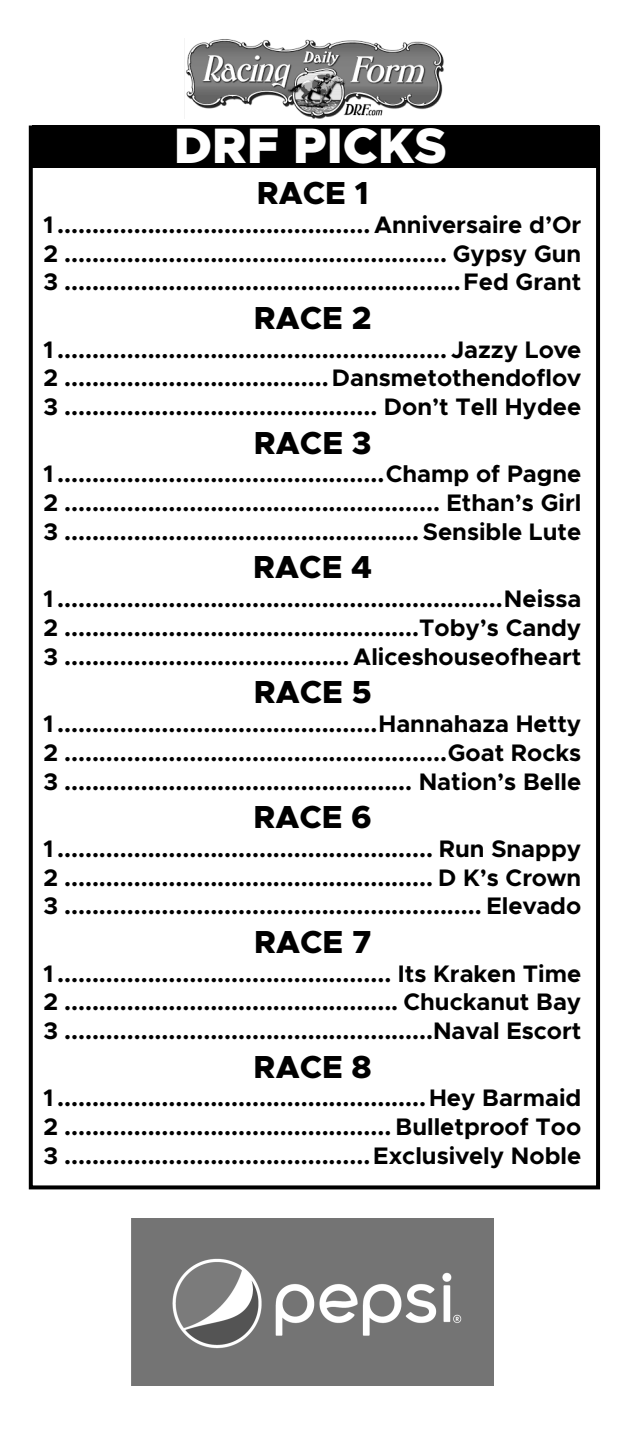
<style>
.page{position:relative;width:630px;height:1440px;background:#fff}
.page>*{position:absolute;margin:0;border:0;box-sizing:border-box;transform-origin:0 0}
.t1{font:900 50px "Metropolis";color:#fff}
.t2{font:800 32px "Metropolis";color:#000}
.t3{font:700 24px/28.8px "Metropolis";color:#000;text-align:justify}
</style>
<div class="page">
<div style="left:29px;top:126px;width:571px;height:1063px;border:4px solid #000"></div>
<div style="left:32px;top:126px;width:567px;height:42px;background:#000"></div>
<img style="left:186px;top:39px;width:258px;height:79px">
<img style="left:132px;top:1218px;width:362px;height:167px">
<h1 class="t1" style="left:174px;top:114px;width:274px">DRF PICKS</h1>
<h2 class="t2" style="left:257px;top:173px;width:113px">RACE 1</h2>
<p class="t3" style="left:43px;top:210px;width:540px">1 ............................................. Anniversaire d’Or 2 ....................................................... Gypsy Gun 3 .........................................................Fed Grant</p>
<h2 class="t2" style="left:254px;top:297px;width:119px">RACE 2</h2>
<p class="t3" style="left:43px;top:335px;width:540px">1 ........................................................ Jazzy Love 2 ......................................Dansmetothendoflov 3 ............................................. Don’t Tell Hydee</p>
<h2 class="t2" style="left:254px;top:422px;width:119px">RACE 3</h2>
<p class="t3" style="left:43px;top:460px;width:540px">1 ...............................................Champ of Pagne 2 ...................................................... Ethan’s Girl 3 ................................................... Sensible Lute</p>
<h2 class="t2" style="left:253px;top:547px;width:120px">RACE 4</h2>
<p class="t3" style="left:43px;top:585px;width:540px">1 ................................................................Neissa 2 ...................................................Toby’s Candy 3 ......................................... Aliceshouseofheart</p>
<h2 class="t2" style="left:254px;top:672px;width:119px">RACE 5</h2>
<p class="t3" style="left:43px;top:709px;width:540px">1 ..............................................Hannahaza Hetty 2 .......................................................Goat Rocks 3 .................................................. Nation’s Belle</p>
<h2 class="t2" style="left:253px;top:797px;width:120px">RACE 6</h2>
<p class="t3" style="left:43px;top:834px;width:540px">1 ...................................................... Run Snappy 2 ..................................................... D K’s Crown 3 ............................................................ Elevado</p>
<h2 class="t2" style="left:254px;top:921px;width:119px">RACE 7</h2>
<p class="t3" style="left:43px;top:959px;width:540px">1 ................................................ Its Kraken Time 2 ................................................ Chuckanut Bay 3 .....................................................Naval Escort</p>
<h2 class="t2" style="left:254px;top:1046px;width:120px">RACE 8</h2>
<p class="t3" style="left:43px;top:1084px;width:540px">1 .....................................................Hey Barmaid 2 ............................................... Bulletproof Too 3 ............................................Exclusively Noble</p>
</div>
